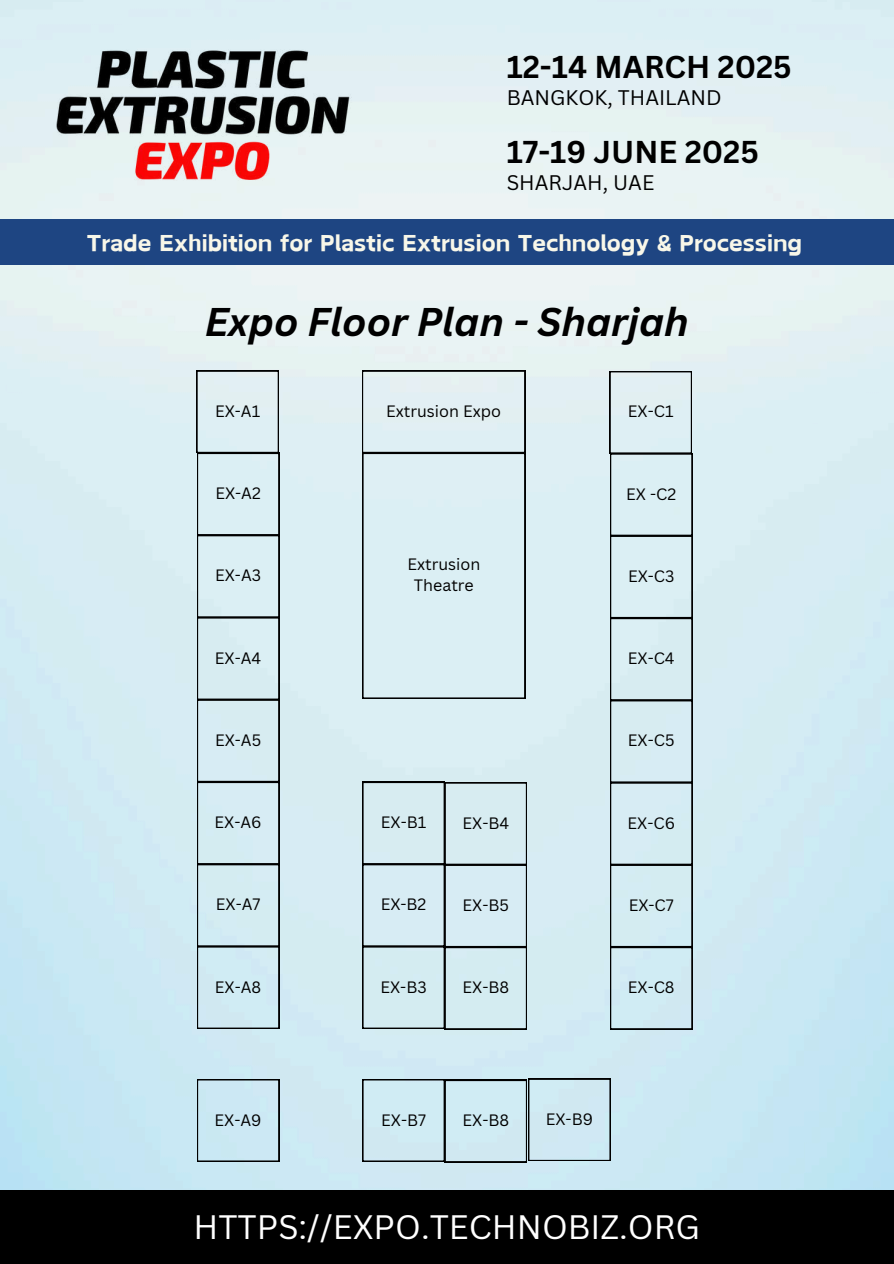
<style>
.page{position:relative;width:894px;height:1264px;background:#fff}
.page>*{position:absolute;margin:0;border:0;box-sizing:border-box;transform-origin:0 0}
.t1{font:italic 700 39px "Canva Sans";color:#000}
.t2{font:33px "Canva Sans";color:#fff}
.t3{font:700 30.75px "Canva Sans";color:#000}
.t4{font:700 21.9px "Canva Acid";color:#f8f7e9}
.t5{font:20.55px "Canva Sans";color:#000}
.t6{font:16.05px/21.3px "Canva Sans";color:#000;text-align:center}
</style>
<div class="page">
<img style="left:0;top:0;width:893px;height:1190px">
<img style="left:47px;top:36px;width:310px;height:159px">
<div style="left:0;top:1190px;width:893px;height:73px;background:#000"></div>
<div style="left:0;top:219px;width:893px;height:46px;background:#1e4582"></div>
<svg style="left:196px;top:371px;width:83px;height:657px;background:#cce0e6"></svg>
<svg style="left:362px;top:371px;width:163px;height:327px;background:#d7e8ed"></svg>
<div style="left:362px;top:782px;width:164px;height:247px;background:#d7ecf1"></div>
<svg style="left:609px;top:371px;width:83px;height:658px;background:#cce0e6"></svg>
<svg style="left:197px;top:1079px;width:82px;height:82px;background:#c1dce7"></svg>
<svg style="left:362px;top:1078px;width:248px;height:84px;background:#c2dbe3"></svg>
<h3 class="t3" style="left:506px;top:45px;width:286px">12-14 MARCH 2025</h3>
<p class="t5" style="left:506px;top:83px;width:217px">BANGKOK, THAILAND</p>
<h3 class="t3" style="left:506px;top:130px;width:253px">17-19 JUNE 2025</h3>
<p class="t5" style="left:506px;top:168px;width:149px">SHARJAH, UAE</p>
<h3 class="t4" style="left:87px;top:231px;width:716px">Trade Exhibition for Plastic Extrusion Technology &amp; Processing</h3>
<h1 class="t1" style="left:205px;top:295px;width:485px">Expo Floor Plan - Sharjah</h1>
<p class="t6" style="left:215px;top:400px;width:47px">EX-A1</p>
<p class="t6" style="left:386px;top:400px;width:116px">Extrusion Expo</p>
<p class="t6" style="left:627px;top:400px;width:47px">EX-C1</p>
<p class="t6" style="left:215px;top:482px;width:47px">EX-A2</p>
<p class="t6" style="left:626px;top:483px;width:51px">EX -C2</p>
<p class="t6" style="left:215px;top:564px;width:47px">EX-A3</p>
<p class="t6" style="left:407px;top:553px;width:74px">Extrusion<br>Theatre</p>
<p class="t6" style="left:627px;top:565px;width:48px">EX-C3</p>
<p class="t6" style="left:215px;top:646px;width:48px">EX-A4</p>
<p class="t6" style="left:627px;top:647px;width:48px">EX-C4</p>
<p class="t6" style="left:215px;top:729px;width:48px">EX-A5</p>
<p class="t6" style="left:627px;top:729px;width:48px">EX-C5</p>
<p class="t6" style="left:214px;top:811px;width:48px">EX-A6</p>
<p class="t6" style="left:381px;top:811px;width:47px">EX-B1</p>
<p class="t6" style="left:462px;top:811px;width:48px">EX-B4</p>
<p class="t6" style="left:627px;top:811px;width:49px">EX-C6</p>
<p class="t6" style="left:216px;top:893px;width:46px">EX-A7</p>
<p class="t6" style="left:380px;top:893px;width:47px">EX-B2</p>
<p class="t6" style="left:462px;top:894px;width:48px">EX-B5</p>
<p class="t6" style="left:628px;top:894px;width:47px">EX-C7</p>
<p class="t6" style="left:215px;top:975px;width:48px">EX-A8</p>
<p class="t6" style="left:380px;top:975px;width:48px">EX-B3</p>
<p class="t6" style="left:462px;top:976px;width:48px">EX-B8</p>
<p class="t6" style="left:627px;top:976px;width:48px">EX-C8</p>
<p class="t6" style="left:214px;top:1108px;width:48px">EX-A9</p>
<p class="t6" style="left:381px;top:1108px;width:46px">EX-B7</p>
<p class="t6" style="left:462px;top:1109px;width:48px">EX-B8</p>
<p class="t6" style="left:545px;top:1107px;width:49px">EX-B9</p>
<h2 class="t2" style="left:193px;top:1203px;width:508px">HTTPS://EXPO.TECHNOBIZ.ORG</h2>
</div>
